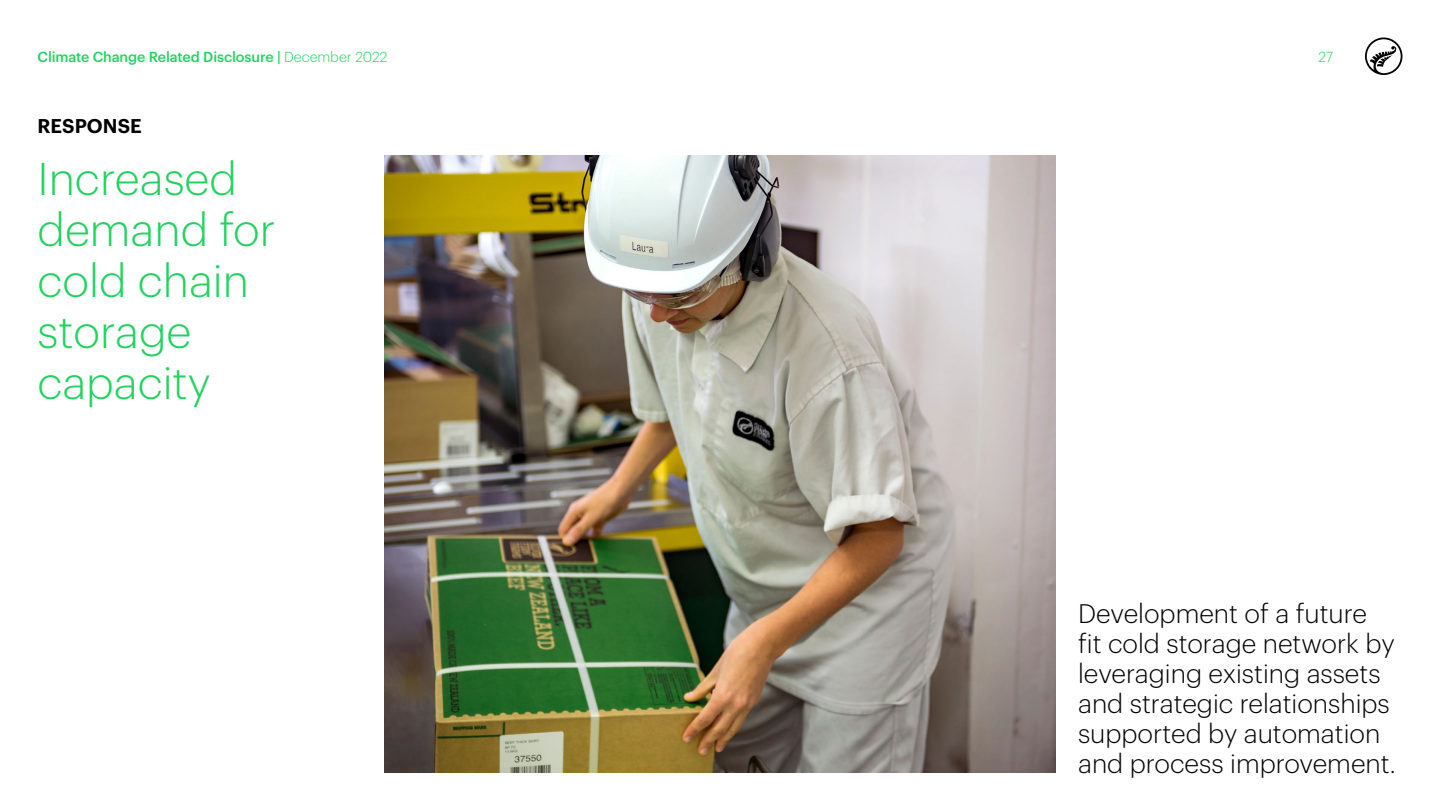
<style>
.page{position:relative;width:1440px;height:810px;background:#fff}
.page>*{position:absolute;margin:0;border:0;box-sizing:border-box;transform-origin:0 0}
.t1{font:300 45px/51px "Graphik";color:#21d35e}
.t2{font:300 26.25px/30px "Graphik";color:#000}
.t3{font:600 19.5px "Graphik";color:#000}
.t4{font:500 14.25px "Graphik";letter-spacing:-.005em;color:#21d35e}
.t5{font:300 14.25px "Graphik";color:#21d35e}
.s1{font-weight:300}
</style>
<div class="page">
<svg style="left:1365px;top:38px;width:37px;height:37px"></svg>
<img style="left:384px;top:155px;width:672px;height:617px">
<p class="t4" style="left:38px;top:46px;width:352px">Climate Change Related Disclosure | <span class="s1">December 2022</span></p>
<p class="t5" style="left:1318px;top:47px;width:16px">27</p>
<p class="t3" style="left:38px;top:111px;width:106px">RESPONSE</p>
<h1 class="t1" style="left:38px;top:150px;width:239px">Increased demand for cold chain storage capacity</h1>
<p class="t2" style="left:1078px;top:596px;width:319px">Development of a future fit cold storage network by leveraging existing assets and strategic relationships supported by automation and process improvement.</p>
</div>
